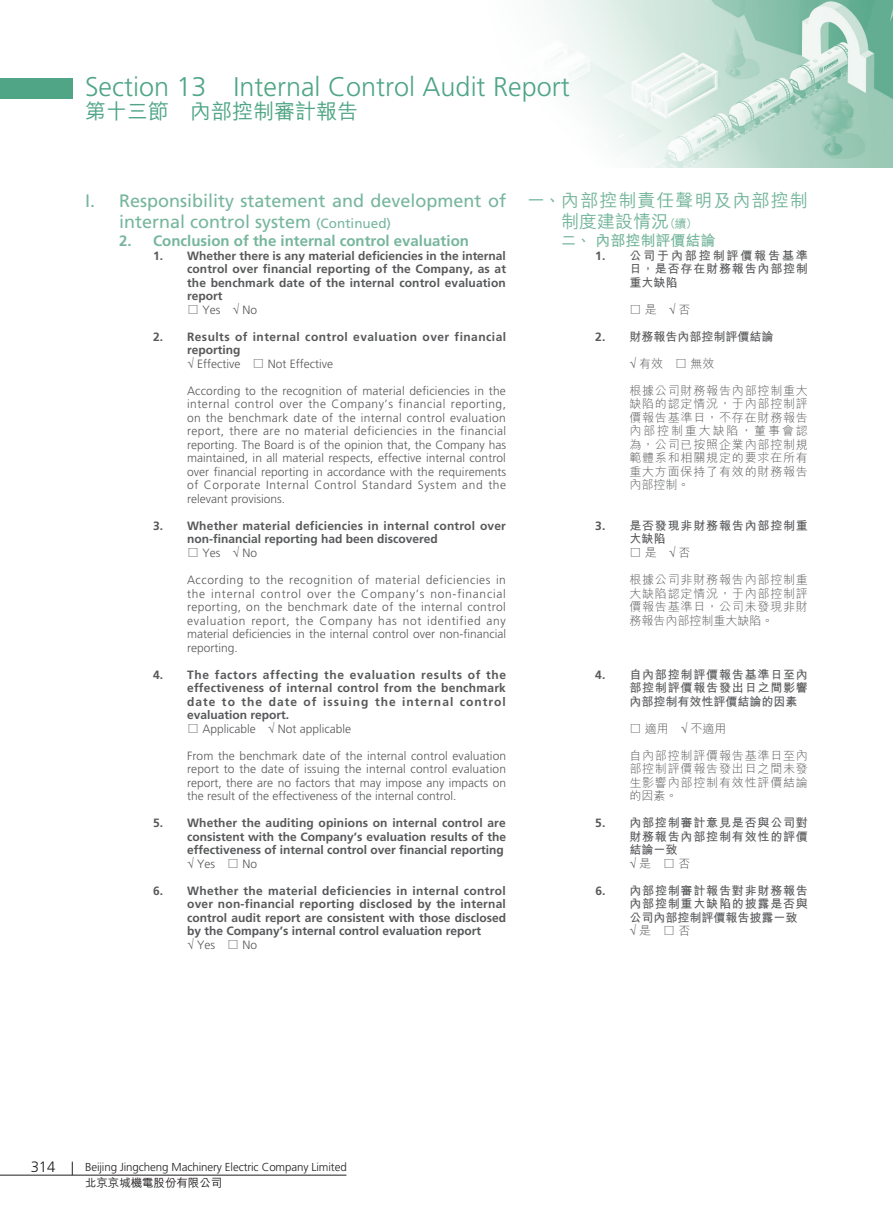
<style>
.page{position:relative;width:893px;height:1212px;background:#fff}
.page>*{position:absolute;margin:0;border:0;box-sizing:border-box;transform-origin:0 0}
.t1{font:300 27px "Frutiger LT Std";color:#4fa586}
.t2{font:500 21px "M Hei HK";color:#4fa586}
.t3{font:18px/21px "Frutiger LT Std";color:#76b69d}
.t4{font:500 18px/21px "M Hei HK";letter-spacing:.06em;color:#76b69d}
.t5{font:700 15px "Frutiger LT Std";color:#76b69d}
.t6{font:700 15px "M Hei HK";color:#76b69d}
.t7{font:300 15px "Frutiger LT Std";color:#231f20}
.t8{font:300 12px/13.5px "Frutiger LT Std";color:#57585a;text-align:justify}
.t9{font:700 12px/13.5px "Frutiger LT Std";letter-spacing:.01em;color:#57585a}
.t10{font:300 12px/13.5px "M Hei HK";letter-spacing:.07em;color:#57585a;text-align:justify}
.t11{font:700 12px/13.5px "M Hei HK";letter-spacing:.07em;color:#57585a}
.t12{font:700 12px/13.5px "Frutiger LT Std";letter-spacing:.035em;color:#57585a}
.t13{font:700 12px "M Hei HK";color:#57585a}
.t14{font:300 11.55px "Frutiger LT Std";letter-spacing:-.01em;color:#231f20}
.t15{font:500 11.55px "M Hei HK";letter-spacing:-.01em;color:#231f20}
.s1{font-size:13.5px}
.s2{font-family:"M Hei HK"}
.s3{font-weight:300}
.s4{font-family:"M Hei HK";font-weight:300}
.s5{font-size:12px}
.s6{font-family:"Frutiger LT Std"}
</style>
<div class="page">
<img style="left:72px;top:0;width:821px;height:168px">
<svg style="left:72px;top:1161px;width:1px;height:14px"></svg>
<hr style="left:0;top:1175px;width:346px;height:1px;background:#231f20">
<div style="left:0;top:78px;width:72px;height:21px;background:#4fa586"></div>
<h1 class="t1" style="left:85px;top:71px;width:486px">Section 13 Internal Control Audit Report</h1>
<h2 class="t2" style="left:85px;top:96px;width:274px">第十三節 內部控制審計報告</h2>
<h3 class="t3" style="left:119px;top:191px;width:388px;text-indent:-34px">I. Responsibility statement and development of internal control system <span class="s1">(Continued)</span></h3>
<p class="t5" style="left:119px;top:232px;width:351px">2. Conclusion of the internal control evaluation</p>
<p class="t9" style="left:187px;top:249px;width:320px;text-align:justify;text-indent:-34px">1. Whether there is any material deficiencies in the internal control over financial reporting of the Company, as at the benchmark date of the internal control evaluation report</p>
<p class="t8" style="left:187px;top:303px;width:71px"><span class="s2">□</span> Yes √ No</p>
<p class="t12" style="left:187px;top:330px;width:321px;text-indent:-34px">2. Results of internal control evaluation over financial reporting<br>√ <span class="s3">Effective</span> <span class="s4">□</span> <span class="s3">Not Effective</span></p>
<p class="t8" style="left:187px;top:384px;width:321px">According to the recognition of material deficiencies in the internal control over the Company’s financial reporting, on the benchmark date of the internal control evaluation report, there are no material deficiencies in the financial reporting. The Board is of the opinion that, the Company has maintained, in all material respects, effective internal control over financial reporting in accordance with the requirements of Corporate Internal Control Standard System and the relevant provisions.</p>
<p class="t9" style="left:187px;top:519px;width:320px;text-indent:-34px">3. Whether material deficiencies in internal control over non-financial reporting had been discovered</p>
<p class="t8" style="left:187px;top:546px;width:71px"><span class="s2">□</span> Yes √ No</p>
<p class="t8" style="left:187px;top:573px;width:320px">According to the recognition of material deficiencies in the internal control over the Company’s non-financial reporting, on the benchmark date of the internal control evaluation report, the Company has not identified any material deficiencies in the internal control over non-financial reporting.</p>
<p class="t9" style="left:187px;top:668px;width:320px;text-align:justify;text-indent:-34px">4. The factors affecting the evaluation results of the effectiveness of internal control from the benchmark date to the date of issuing the internal control evaluation report.</p>
<p class="t8" style="left:187px;top:722px;width:165px"><span class="s2">□</span> Applicable √ Not applicable</p>
<p class="t8" style="left:187px;top:749px;width:321px">From the benchmark date of the internal control evaluation report to the date of issuing the internal control evaluation report, there are no factors that may impose any impacts on the result of the effectiveness of the internal control.</p>
<p class="t9" style="left:187px;top:816px;width:320px;text-indent:-34px">5. Whether the auditing opinions on internal control are consistent with the Company’s evaluation results of the effectiveness of internal control over financial reporting √ <span class="s3">Yes</span> <span class="s4">□</span> <span class="s3">No</span></p>
<p class="t9" style="left:187px;top:884px;width:320px;text-indent:-34px">6. Whether the material deficiencies in internal control over non-financial reporting disclosed by the internal control audit report are consistent with those disclosed by the Company’s internal control evaluation report<br>√ <span class="s3">Yes</span> <span class="s4">□</span> <span class="s3">No</span></p>
<h3 class="t4" style="left:561px;top:189px;width:248px;text-indent:-34px">一、內部控制責任聲明及內部控制制度建設情況<span class="s5">（續）</span></h3>
<p class="t6" style="left:561px;top:230px;width:156px">二、內部控制評價結論</p>
<p class="t11" style="left:629px;top:248px;width:180px;text-align:justify;text-indent:-34px"><span class="s6">1.</span> 公司于內部控制評價報告基準日，是否存在財務報告內部控制重大缺陷</p>
<p class="t10" style="left:629px;top:302px;width:63px">□是 √否</p>
<p class="t13" style="left:595px;top:328px;width:180px"><span class="s6">2.</span> 財務報告內部控制評價結論</p>
<p class="t10" style="left:629px;top:356px;width:87px">√有效 □無效</p>
<p class="t10" style="left:629px;top:383px;width:180px">根據公司財務報告內部控制重大缺陷的認定情況，于內部控制評價報告基準日，不存在財務報告內部控制重大缺陷，董事會認為，公司已按照企業內部控制規範體系和相關規定的要求在所有重大方面保持了有效的財務報告內部控制。</p>
<p class="t11" style="left:629px;top:518px;width:180px;text-indent:-34px"><span class="s6">3.</span> 是否發現非財務報告內部控制重大缺陷</p>
<p class="t10" style="left:629px;top:545px;width:63px">□是 √否</p>
<p class="t10" style="left:629px;top:572px;width:180px">根據公司非財務報告內部控制重大缺陷認定情況，于內部控制評價報告基準日，公司未發現非財務報告內部控制重大缺陷。</p>
<p class="t11" style="left:629px;top:666px;width:180px;text-align:justify;text-indent:-34px"><span class="s6">4.</span> 自內部控制評價報告基準日至內部控制評價報告發出日之間影響內部控制有效性評價結論的因素</p>
<p class="t10" style="left:629px;top:721px;width:99px">□ 適用 √ 不適用</p>
<p class="t10" style="left:629px;top:748px;width:180px">自內部控制評價報告基準日至內部控制評價報告發出日之間未發生影響內部控制有效性評價結論的因素。</p>
<p class="t11" style="left:629px;top:815px;width:180px;text-indent:-34px"><span class="s6">5.</span> 內部控制審計意見是否與公司對財務報告內部控制有效性的評價結論一致<br>√<span class="s3">是 □否</span></p>
<p class="t11" style="left:629px;top:882px;width:180px;text-indent:-34px"><span class="s6">6.</span> 內部控制審計報告對非財務報告內部控制重大缺陷的披露是否與公司內部控制評價報告披露一致<br>√<span class="s3">是 □否</span></p>
<p class="t7" style="left:31px;top:1158px;width:26px">314</p>
<p class="t14" style="left:85px;top:1160px;width:263px">Beijing Jingcheng Machinery Electric Company Limited</p>
<p class="t15" style="left:85px;top:1174px;width:139px">北京京城機電股份有限公司</p>
</div>
